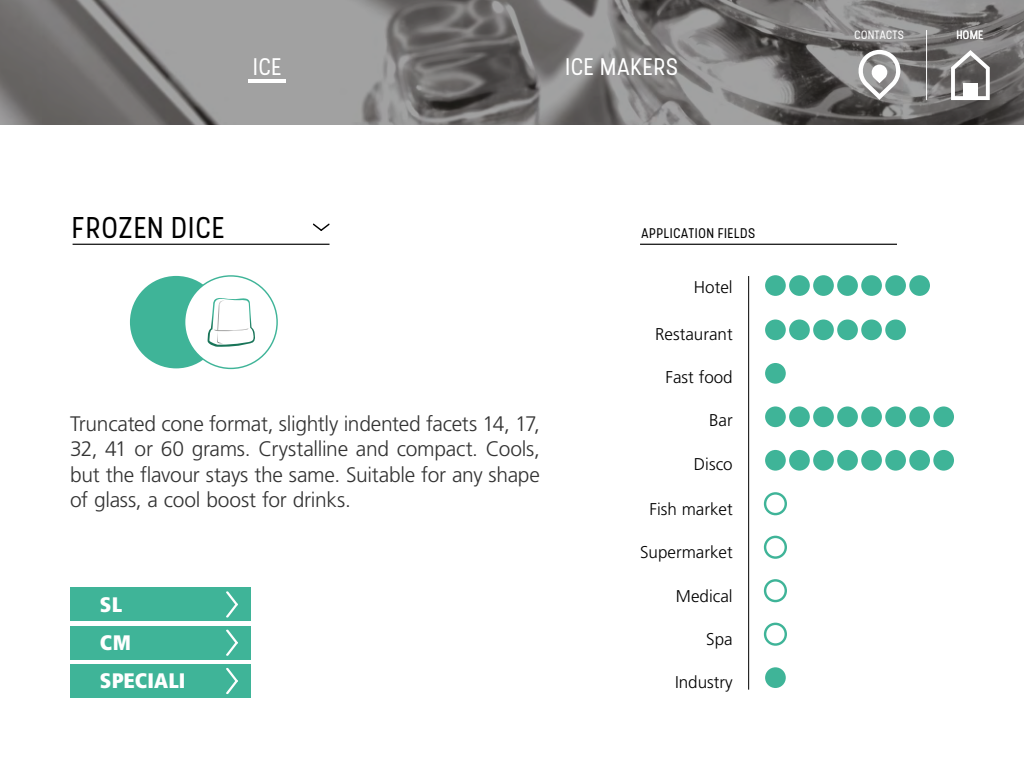
<style>
.page{position:relative;width:1024px;height:768px;background:#fff}
.page>*{position:absolute;margin:0;border:0;box-sizing:border-box;transform-origin:0 0}
.t1{font:30px "Stellar";letter-spacing:-.005em;color:#000}
.t2{font:24px "Stellar";color:#fff}
.t3{font:300 21px/25.2px "Frutiger";letter-spacing:-.01em;color:#333;text-align:justify}
.t4{font:900 condensed 21px/38.3px "Frutiger";color:#fff}
.t5{font:300 17px "Frutiger";color:#000}
.t6{font:14px "Stellar";letter-spacing:.01em;color:#000}
.t7{font:12px "Stellar";letter-spacing:-.005em;color:#fff}
</style>
<div class="page">
<svg style="left:0;top:0;width:1024px;height:125px;background:#7e7c7c"></svg>
<hr style="left:748px;top:276px;width:1px;height:414px;background:#000">
<div style="left:765px;top:275px;width:21px;height:21px;background:#3fb498;border-radius:50%"></div>
<div style="left:789px;top:275px;width:21px;height:21px;background:#3fb498;border-radius:50%"></div>
<div style="left:813px;top:275px;width:21px;height:21px;background:#3fb498;border-radius:50%"></div>
<div style="left:837px;top:275px;width:21px;height:21px;background:#3fb498;border-radius:50%"></div>
<div style="left:861px;top:275px;width:21px;height:21px;background:#3fb498;border-radius:50%"></div>
<div style="left:885px;top:275px;width:21px;height:21px;background:#3fb498;border-radius:50%"></div>
<div style="left:909px;top:275px;width:21px;height:21px;background:#3fb498;border-radius:50%"></div>
<div style="left:765px;top:320px;width:21px;height:20px;background:#3fb498;border-radius:50%"></div>
<div style="left:789px;top:320px;width:21px;height:20px;background:#3fb498;border-radius:50%"></div>
<div style="left:813px;top:320px;width:21px;height:20px;background:#3fb498;border-radius:50%"></div>
<div style="left:837px;top:320px;width:21px;height:20px;background:#3fb498;border-radius:50%"></div>
<div style="left:861px;top:320px;width:21px;height:20px;background:#3fb498;border-radius:50%"></div>
<div style="left:885px;top:320px;width:21px;height:20px;background:#3fb498;border-radius:50%"></div>
<div style="left:765px;top:363px;width:21px;height:21px;background:#3fb498;border-radius:50%"></div>
<div style="left:765px;top:406px;width:21px;height:21px;background:#3fb498;border-radius:50%"></div>
<div style="left:789px;top:406px;width:21px;height:21px;background:#3fb498;border-radius:50%"></div>
<div style="left:813px;top:406px;width:21px;height:21px;background:#3fb498;border-radius:50%"></div>
<div style="left:837px;top:406px;width:21px;height:21px;background:#3fb498;border-radius:50%"></div>
<div style="left:861px;top:406px;width:21px;height:21px;background:#3fb498;border-radius:50%"></div>
<div style="left:885px;top:406px;width:21px;height:21px;background:#3fb498;border-radius:50%"></div>
<div style="left:909px;top:406px;width:21px;height:21px;background:#3fb498;border-radius:50%"></div>
<div style="left:933px;top:406px;width:21px;height:21px;background:#3fb498;border-radius:50%"></div>
<div style="left:765px;top:450px;width:21px;height:21px;background:#3fb498;border-radius:50%"></div>
<div style="left:789px;top:450px;width:21px;height:21px;background:#3fb498;border-radius:50%"></div>
<div style="left:813px;top:450px;width:21px;height:21px;background:#3fb498;border-radius:50%"></div>
<div style="left:837px;top:450px;width:21px;height:21px;background:#3fb498;border-radius:50%"></div>
<div style="left:861px;top:450px;width:21px;height:21px;background:#3fb498;border-radius:50%"></div>
<div style="left:885px;top:450px;width:21px;height:21px;background:#3fb498;border-radius:50%"></div>
<div style="left:909px;top:450px;width:21px;height:21px;background:#3fb498;border-radius:50%"></div>
<div style="left:933px;top:450px;width:21px;height:21px;background:#3fb498;border-radius:50%"></div>
<div style="left:764px;top:492px;width:23px;height:23px;border:2px solid #3fb498;border-radius:50%"></div>
<div style="left:764px;top:579px;width:23px;height:23px;border:2px solid #3fb498;border-radius:50%"></div>
<div style="left:764px;top:536px;width:23px;height:23px;border:2px solid #3fb498;border-radius:50%"></div>
<div style="left:764px;top:623px;width:23px;height:23px;border:2px solid #3fb498;border-radius:50%"></div>
<div style="left:765px;top:667px;width:21px;height:21px;background:#3fb498;border-radius:50%"></div>
<div style="left:130px;top:276px;width:92px;height:92px;background:#3fb498;border-radius:50%"></div>
<div style="left:185px;top:276px;width:92px;height:92px;background:#fff;border-radius:50%"></div>
<svg style="left:207px;top:298px;width:48px;height:49px"></svg>
<hr style="left:73px;top:244px;width:257px;height:1px;background:#000">
<hr style="left:640px;top:244px;width:257px;height:1px;background:#000">
<svg style="left:856px;top:50px;width:46px;height:50px"></svg>
<svg style="left:951px;top:50px;width:39px;height:50px"></svg>
<div style="left:963px;top:84px;width:14px;height:16px;background:#fff"></div>
<hr style="left:926px;top:30px;width:1px;height:70px;background:#fff">
<div style="left:70px;top:587px;width:180px;height:34px;background:#3fb498"></div>
<svg style="left:226px;top:591px;width:12px;height:27px"></svg>
<div style="left:70px;top:626px;width:180px;height:34px;background:#3fb498"></div>
<svg style="left:226px;top:629px;width:12px;height:27px"></svg>
<div style="left:70px;top:664px;width:180px;height:34px;background:#3fb498"></div>
<svg style="left:226px;top:668px;width:12px;height:26px"></svg>
<svg style="left:313px;top:223px;width:17px;height:8px"></svg>
<hr style="left:248px;top:79px;width:38px;height:4px;background:#fff">
<p class="t2" style="left:253px;top:52px;width:31px">ICE</p>
<p class="t2" style="left:566px;top:52px;width:115px">ICE MAKERS</p>
<h1 class="t1" style="left:73px;top:210px;width:155px">FROZEN DICE</h1>
<p class="t6" style="left:641px;top:225px;width:116px">APPLICATION FIELDS</p>
<p class="t3" style="left:70px;top:411px;width:472px">Truncated cone format, slightly indented facets 14, 17, 32, 41 or 60 grams. Crystalline and compact. Cools, but the flavour stays the same. Suitable for any shape of glass, a cool boost for drinks.</p>
<p class="t4" style="left:100px;top:585px;width:87px">SL<br>CM<br>SPECIALI</p>
<p class="t5" style="left:694px;top:277px;width:40px">Hotel</p>
<p class="t5" style="left:655px;top:324px;width:79px">Restaurant</p>
<p class="t5" style="left:666px;top:368px;width:69px">Fast food</p>
<p class="t5" style="left:709px;top:410px;width:25px">Bar</p>
<p class="t5" style="left:694px;top:455px;width:40px">Disco</p>
<p class="t5" style="left:650px;top:499px;width:85px">Fish market</p>
<p class="t5" style="left:640px;top:543px;width:94px">Supermarket</p>
<p class="t5" style="left:676px;top:586px;width:58px">Medical</p>
<p class="t5" style="left:706px;top:630px;width:28px">Spa</p>
<p class="t5" style="left:675px;top:672px;width:59px">Industry</p>
<p class="t7" style="left:855px;top:28px;width:51px">CONTACTS</p>
<p class="t7" style="left:957px;top:28px;width:29px">HOME</p>
</div>
